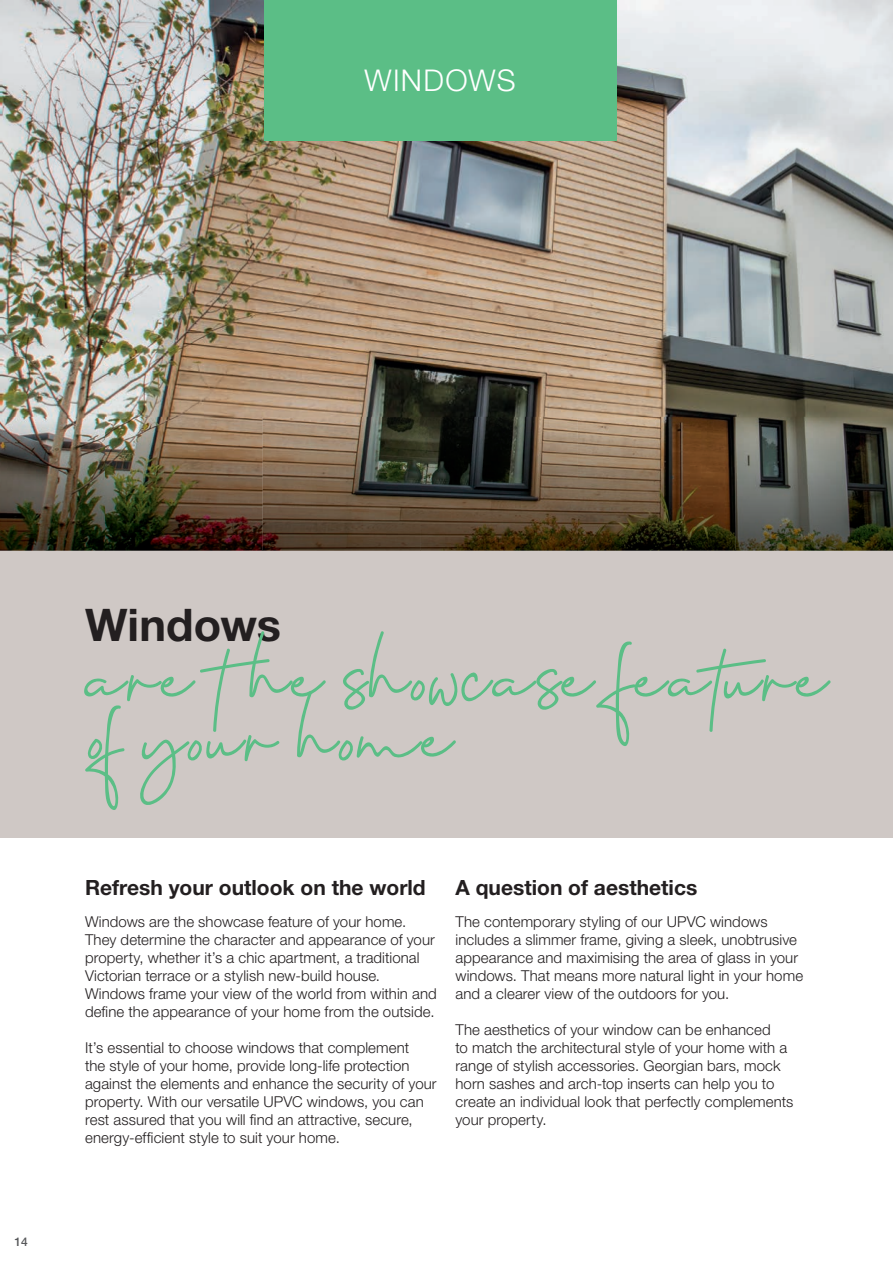
<style>
.page{position:relative;width:893px;height:1263px;background:#fff}
.page>*{position:absolute;margin:0;border:0;box-sizing:border-box;transform-origin:0 0}
.t1{font:75px/60px "Cervanttis";letter-spacing:.035em;color:#5bbe86}
.t2{font:700 45px "Helvetica Neue LT Std";color:#231f20}
.t3{font:300 30px "Helvetica Neue LT Std";letter-spacing:.04em;color:#fff}
.t4{font:700 21px "Helvetica Neue LT Std";color:#231f20}
.t5{font:300 15px/18px "Helvetica Neue LT Std";letter-spacing:.005em;color:#231f20}
.t6{font:500 12px "Helvetica Neue LT Std";color:#57585a}
</style>
<div class="page">
<div style="left:0;top:551px;width:893px;height:287px;background:#cfc8c5"></div>
<img style="left:0;top:0;width:893px;height:551px">
<div style="left:264px;top:0;width:353px;height:140px;background:#5bbe86"></div>
<h3 class="t3" style="left:365px;top:62px;width:153px">WINDOWS</h3>
<p class="t6" style="left:15px;top:1234px;width:15px">14</p>
<h2 class="t2" style="left:85px;top:597px;width:197px">Windows</h2>
<h1 class="t1" style="left:85px;top:645px;width:744px">are the showcase feature of your home</h1>
<h3 class="t4" style="left:85px;top:875px;width:342px">Refresh your outlook on the world</h3>
<p class="t5" style="left:85px;top:912px;width:353px">Windows are the showcase feature of your home.<br>They determine the character and appearance of your property, whether it’s a chic apartment, a traditional Victorian terrace or a stylish new-build house.<br>Windows frame your view of the world from within and define the appearance of your home from the outside.</p>
<p class="t5" style="left:85px;top:1038px;width:353px">It’s essential to choose windows that complement<br>the style of your home, provide long-life protection against the elements and enhance the security of your property. With our versatile UPVC windows, you can rest assured that you will find an attractive, secure, energy-efficient style to suit your home.</p>
<h3 class="t4" style="left:455px;top:875px;width:243px">A question of aesthetics</h3>
<p class="t5" style="left:455px;top:912px;width:349px">The contemporary styling of our UPVC windows includes a slimmer frame, giving a sleek, unobtrusive appearance and maximising the area of glass in your windows. That means more natural light in your home and a clearer view of the outdoors for you.</p>
<p class="t5" style="left:455px;top:1020px;width:339px">The aesthetics of your window can be enhanced<br>to match the architectural style of your home with a range of stylish accessories. Georgian bars, mock horn sashes and arch-top inserts can help you to create an individual look that perfectly complements your property.</p>
</div>
